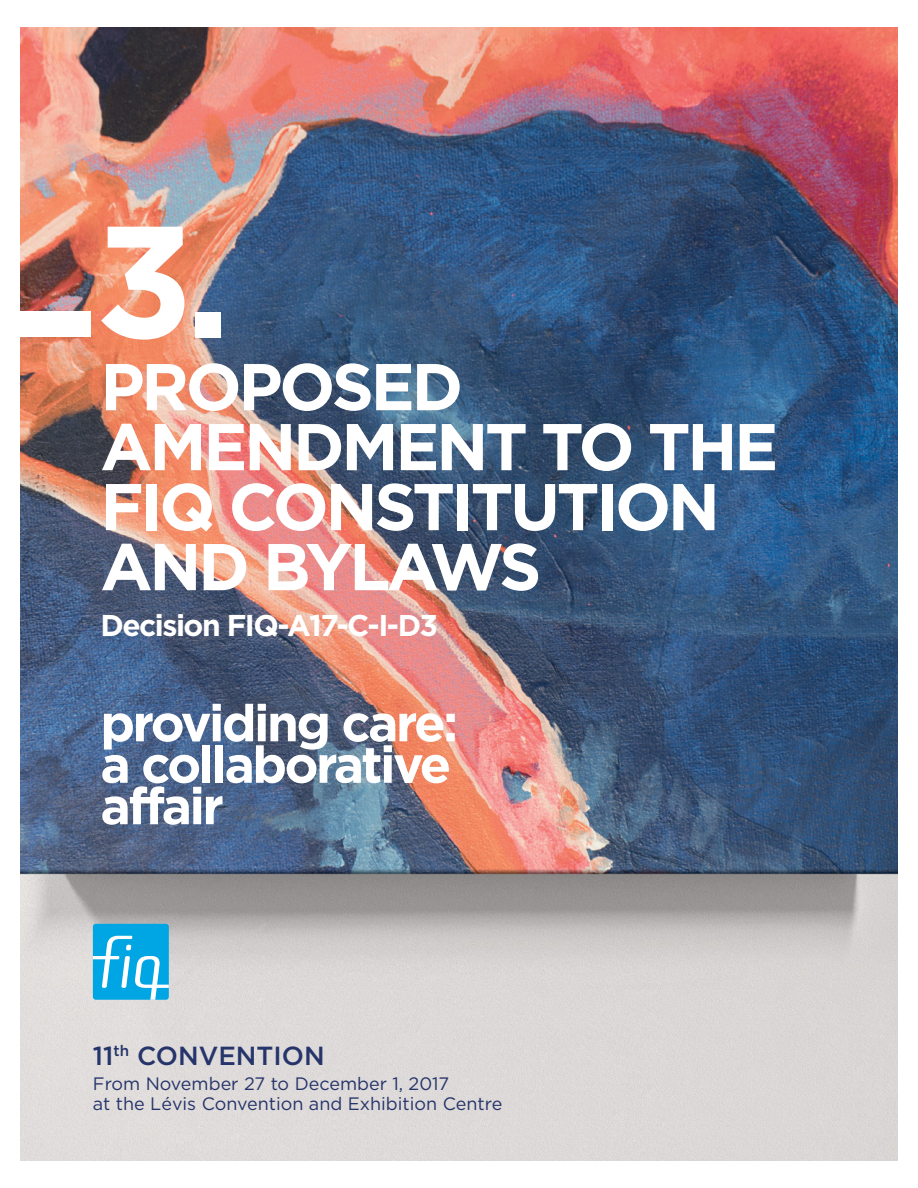
<style>
.page{position:relative;width:918px;height:1188px;background:#fff}
.page>*{position:absolute;margin:0;border:0;box-sizing:border-box;transform-origin:0 0}
.t1{font:700 158.7px "Gotham";color:#fff}
.t2{font:700 66px/60px "Gotham";letter-spacing:-.05em;color:#fff}
.t3{font:700 51.45px/41.4px "Gotham";letter-spacing:-.05em;color:#fff}
.t4{font:700 30px "Gotham";letter-spacing:-.05em;color:#fff}
.t5{font:500 26.1px "Gotham";color:#25346a}
.t6{font:18px/19.6px "Gotham";color:#25346a}
</style>
<div class="page">
<img style="left:21px;top:27px;width:876px;height:1134px">
<div style="left:0;top:312px;width:91px;height:25px;background:#fff"></div>
<div style="left:93px;top:924px;width:76px;height:76px;background:#00a5e3;border-radius:3px"></div>
<svg style="left:93px;top:936px;width:76px;height:64px"></svg>
<h1 class="t1" style="left:95px;top:190px;width:137px">3.</h1>
<h2 class="t2" style="left:100px;top:355px;width:679px">Proposed<br>Amendment to the<br>FIQ Constitution<br>a nd Bylaws</h2>
<h3 class="t4" style="left:100px;top:608px;width:339px">Decision FIQ-A17-C-I-D3</h3>
<h3 class="t3" style="left:100px;top:701px;width:359px">providing care: a collaborative affair</h3>
<h3 class="t5" style="left:93px;top:1041px;width:233px">11<sup>th</sup> CONVENTION</h3>
<p class="t6" style="left:93px;top:1073px;width:411px">From November 27 to December 1, 2017<br>at the Lévis Convention and Exhibition Centre</p>
</div>
